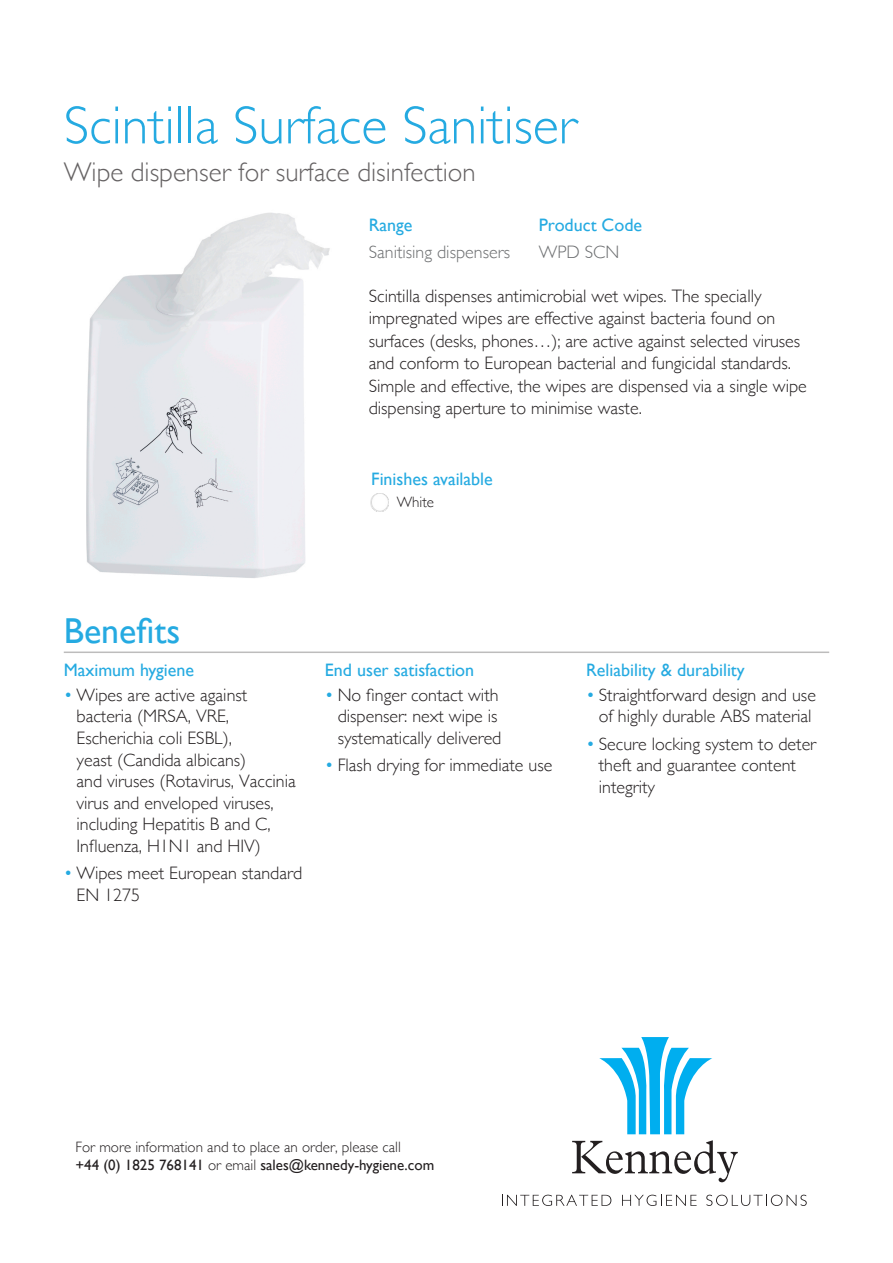
<style>
.page{position:relative;width:893px;height:1263px;background:#fff}
.page>*{position:absolute;margin:0;border:0;box-sizing:border-box;transform-origin:0 0}
.t1{font:300 54px "Gill Sans";color:#25aae1}
.t2{font:36px "Gill Sans";color:#25aae1}
.t3{font:300 27px "Gill Sans";color:#656263}
.t4{font:300 18px/21.6px "Gill Sans";color:#231f20}
.t5{font:18px "Gill Sans";color:#25aae1}
.t6{font:300 18px "Gill Sans";color:#6d6f71}
.t7{font:300 15px/18px "Gill Sans";color:#231f20}
.s1{color:#25aae1}
.s2{font-weight:400}
</style>
<div class="page">
<img style="left:86px;top:212px;width:244px;height:366px">
<img style="left:376px;top:493px;width:8px;height:19px">
<img style="left:371px;top:494px;width:18px;height:17px">
<hr style="left:64px;top:651px;width:765px;height:2px;background:#bdbcbc">
<svg style="left:599px;top:1037px;width:113px;height:97px"></svg>
<svg style="left:572px;top:1140px;width:166px;height:42px"></svg>
<svg style="left:502px;top:1195px;width:109px;height:11px"></svg>
<svg style="left:622px;top:1195px;width:75px;height:11px"></svg>
<svg style="left:706px;top:1195px;width:101px;height:11px"></svg>
<h1 class="t1" style="left:64px;top:106px;width:514px">Scintilla Surface Sanitiser</h1>
<h3 class="t3" style="left:64px;top:163px;width:413px">Wipe dispenser for surface disinfection</h3>
<p class="t5" style="left:369px;top:219px;width:45px">Range</p>
<p class="t5" style="left:539px;top:219px;width:105px">Product Code</p>
<p class="t6" style="left:369px;top:246px;width:143px">Sanitising dispensers</p>
<p class="t6" style="left:539px;top:246px;width:82px">WPD SCN</p>
<p class="t4" style="left:369px;top:286px;width:440px;line-height:22.5px">Scintilla dispenses antimicrobial wet wipes. The specially impregnated wipes are effective against bacteria found on surfaces (desks, phones…); are active against selected viruses and conform to European bacterial and fungicidal standards.<br>Simple and effective, the wipes are dispensed via a single wipe dispensing aperture to minimise waste.</p>
<p class="t5" style="left:371px;top:472px;width:123px">Finishes available</p>
<p class="t7" style="left:397px;top:494px;width:39px">White</p>
<h2 class="t2" style="left:64px;top:618px;width:118px">Benefits</h2>
<p class="t5" style="left:64px;top:664px;width:132px">Maximum hygiene</p>
<p class="t4" style="left:77px;top:686px;width:221px;text-indent:-13px"><span class="s1">•</span> Wipes are active against bacteria (MRSA, VRE,<br>Escherichia coli ESBL),<br>yeast (Candida albicans)<br>and viruses (Rotavirus, Vaccinia virus and enveloped viruses, including Hepatitis B and C,<br>Influenza, H1N1 and HIV)</p>
<p class="t4" style="left:77px;top:864px;width:227px;text-indent:-13px"><span class="s1">•</span> Wipes meet European standard<br>EN 1275</p>
<p class="t5" style="left:325px;top:664px;width:151px">End user satisfaction</p>
<p class="t4" style="left:338px;top:686px;width:165px;text-indent:-13px"><span class="s1">•</span> No finger contact with dispenser: next wipe is systematically delivered</p>
<p class="t4" style="left:325px;top:756px;width:229px"><span class="s1">•</span> Flash drying for immediate use</p>
<p class="t5" style="left:586px;top:664px;width:160px">Reliability &amp; durability</p>
<p class="t4" style="left:586px;top:686px;width:231px;text-align:center"><span class="s1">•</span> Straightforward design and use of highly durable ABS material</p>
<p class="t4" style="left:599px;top:735px;width:219px;text-indent:-13px"><span class="s1">•</span> Secure locking system to deter theft and guarantee content integrity</p>
<p class="t7" style="left:76px;top:1139px;width:360px">For more information and to place an order, please call<br><span class="s2">+44 (0) 1825 768141</span> or email <span class="s2">sales@kennedy-hygiene.com</span></p>
</div>
